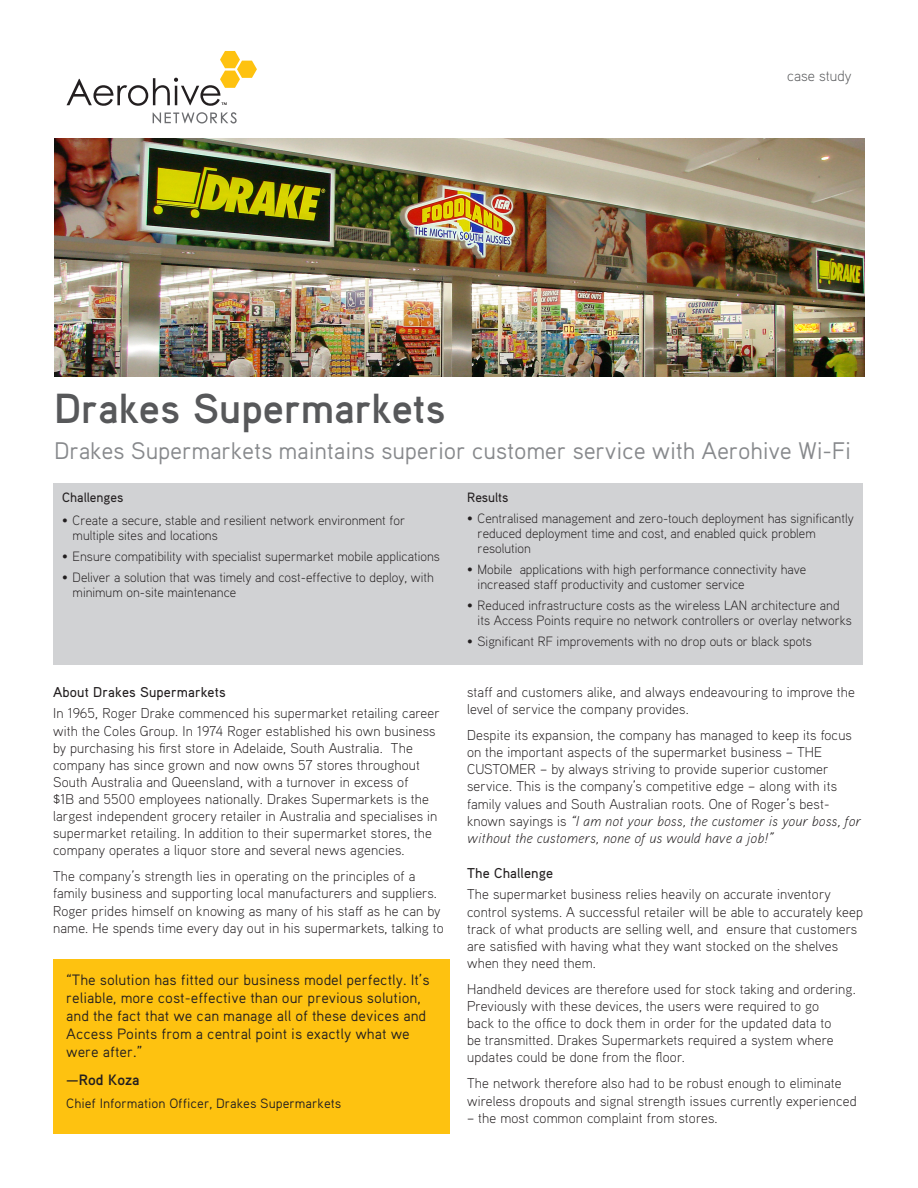
<style>
.page{position:relative;width:918px;height:1188px;background:#fff}
.page>*{position:absolute;margin:0;border:0;box-sizing:border-box;transform-origin:0 0}
.t1{font:700 42px "Aaux Pro";color:#57585a}
.t2{font:24px "Aaux Pro OSF";letter-spacing:-.01em;color:#87898c}
.t3{font:15px/18px "Aaux Pro OSF";color:#231f20}
.t4{font:15px "Aaux Pro Light OSF";color:#57585a}
.t5{font:700 15px "Aaux Pro";color:#231f20}
.t6{font:300 14.25px/17.1px "Aaux Pro";letter-spacing:.01em;color:#231f20}
.t7{font:14.25px "Aaux Pro Medium OSF";letter-spacing:.01em;color:#231f20}
.t8{font:13.5px/15px "Aaux Pro Light OSF";color:#231f20}
.t9{font:13.5px "Aaux Pro OSF";color:#231f20}
.t10{font:13.5px "Aaux Pro Medium OSF";color:#231f20}
.s1{font-style:italic}
</style>
<div class="page">
<svg style="left:153px;top:112px;width:84px;height:11px"></svg>
<svg style="left:67px;top:51px;width:190px;height:55px"></svg>
<div style="left:53px;top:483px;width:810px;height:181px;background:#d1d2d4"></div>
<img style="left:54px;top:139px;width:811px;height:238px">
<div style="left:53px;top:959px;width:397px;height:175px;background:#fec210"></div>
<p class="t4" style="left:787px;top:66px;width:66px">case study</p>
<h1 class="t1" style="left:54px;top:381px;width:393px">Drakes Supermarkets</h1>
<h2 class="t2" style="left:54px;top:435px;width:799px">Drakes Supermarkets maintains superior customer service with Aerohive Wi-Fi</h2>
<p class="t10" style="left:62px;top:489px;width:63px">Challenges</p>
<p class="t8" style="left:73px;top:512px;width:334px;text-indent:-10px">• Create a secure, stable and resilient network environment for multiple sites and locations</p>
<p class="t8" style="left:62px;top:548px;width:379px">• Ensure compatibility with specialist supermarket mobile applications</p>
<p class="t8" style="left:73px;top:569px;width:363px;text-indent:-10px">• Deliver a solution that was timely and cost-effective to deploy, with minimum on-site maintenance</p>
<p class="t7" style="left:53px;top:683px;width:174px">About Drakes Supermarkets</p>
<p class="t6" style="left:53px;top:704px;width:388px">In 1965, Roger Drake commenced his supermarket retailing career with the Coles Group. In 1974 Roger established his own business by purchasing his first store in Adelaide, South Australia. The company has since grown and now owns 57 stores throughout South Australia and Queensland, with a turnover in excess of<br>$1B and 5500 employees nationally. Drakes Supermarkets is the largest independent grocery retailer in Australia and specialises in supermarket retailing. In addition to their supermarket stores, the company operates a liquor store and several news agencies.</p>
<p class="t6" style="left:53px;top:867px;width:392px">The company’s strength lies in operating on the principles of a family business and supporting local manufacturers and suppliers.<br>Roger prides himself on knowing as many of his staff as he can by name. He spends time every day out in his supermarkets, talking to</p>
<p class="t3" style="left:66px;top:970px;width:365px">“The solution has fitted our business model perfectly. It’s reliable, more cost-effective than our previous solution, and the fact that we can manage all of these devices and Access Points from a central point is exactly what we were after.”</p>
<p class="t5" style="left:66px;top:1070px;width:75px">—Rod Koza</p>
<p class="t9" style="left:66px;top:1094px;width:277px">Chief Information Officer, Drakes Supermarkets</p>
<p class="t10" style="left:467px;top:489px;width:43px">Results</p>
<p class="t8" style="left:478px;top:511px;width:378px;text-indent:-10px">• Centralised management and zero-touch deployment has significantly reduced deployment time and cost, and enabled quick problem resolution</p>
<p class="t8" style="left:478px;top:562px;width:330px;text-indent:-10px">• Mobile applications with high performance connectivity have increased staff productivity and customer service</p>
<p class="t8" style="left:478px;top:598px;width:376px;text-indent:-10px">• Reduced infrastructure costs as the wireless LAN architecture and its Access Points require no network controllers or overlay networks</p>
<p class="t8" style="left:467px;top:634px;width:346px">• Significant RF improvements with no drop outs or black spots</p>
<p class="t6" style="left:467px;top:683px;width:389px">staff and customers alike, and always endeavouring to improve the level of service the company provides.</p>
<p class="t6" style="left:467px;top:726px;width:396px">Despite its expansion, the company has managed to keep its focus on the important aspects of the supermarket business – THE CUSTOMER – by always striving to provide superior customer service. This is the company’s competitive edge – along with its family values and South Australian roots. One of Roger’s best&shy;known sayings is <span class="s1">“I am not your boss, the customer is your boss, for without the customers, none of us would have a job!”</span></p>
<p class="t7" style="left:467px;top:864px;width:88px">The Challenge</p>
<p class="t6" style="left:467px;top:885px;width:398px">The supermarket business relies heavily on accurate inventory control systems. A successful retailer will be able to accurately keep track of what products are selling well, and ensure that customers are satisfied with having what they want stocked on the shelves when they need them.</p>
<p class="t6" style="left:467px;top:980px;width:390px">Handheld devices are therefore used for stock taking and ordering.<br>Previously with these devices, the users were required to go<br>back to the office to dock them in order for the updated data to<br>be transmitted. Drakes Supermarkets required a system where updates could be done from the floor.</p>
<p class="t6" style="left:467px;top:1074px;width:391px">The network therefore also had to be robust enough to eliminate wireless dropouts and signal strength issues currently experienced</p>
<p class="t6" style="left:467px;top:1109px;width:252px">– the most common complaint from stores.</p>
</div>
